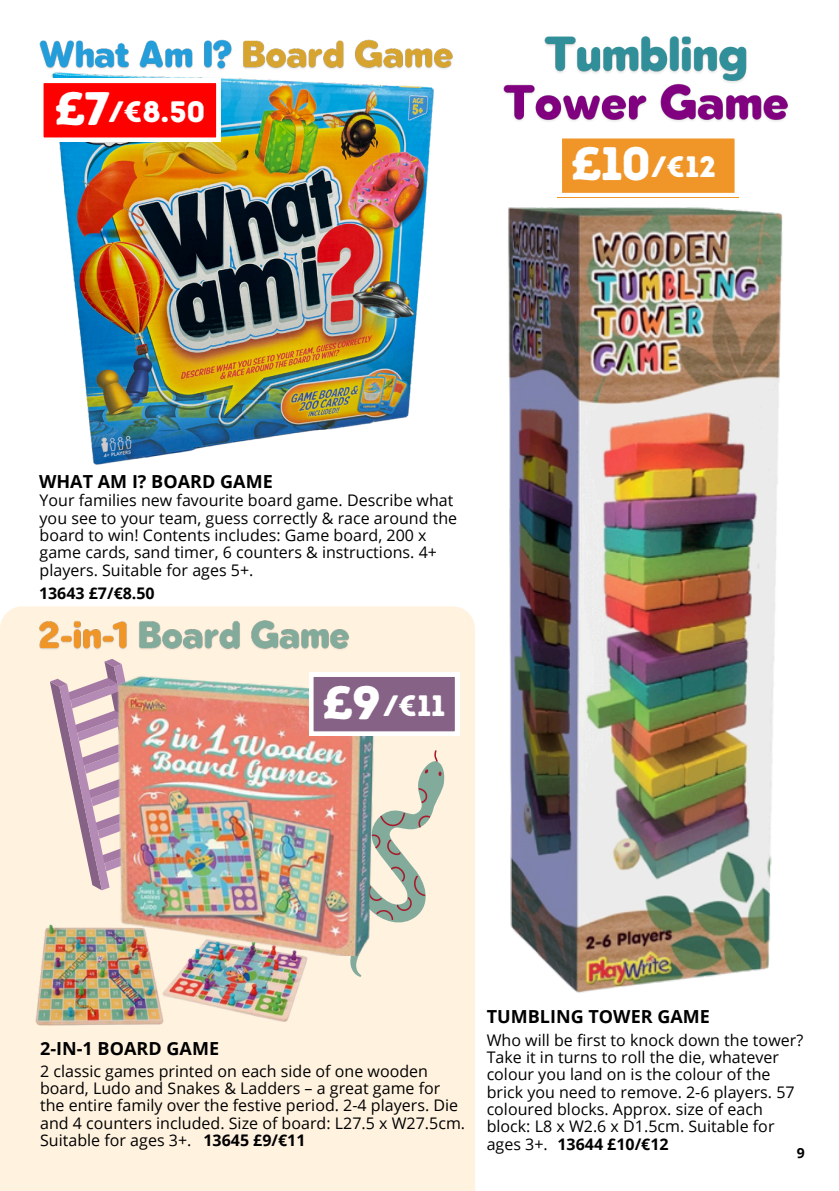
<style>
.page{position:relative;width:839px;height:1191px;background:#fff}
.page>*{position:absolute;margin:0;border:0;box-sizing:border-box;transform-origin:0 0}
.t1{font:47px "Intro Rust Base";color:#fff}
.t2{font:29.6px "Intro Rust Base";color:#fff}
.t3{font:700 18px "Open Sans";color:#000}
.t4{font:16px/17.4px "Open Sans";color:#000}
.t5{font:700 16px "Open Sans";color:#000}
.t6{font:700 14px "Open Sans";color:#000}
</style>
<div class="page">
<div style="left:0;top:606px;width:475px;height:585px;background:#fff2df"></div>
<div style="left:308px;top:756px;width:167px;height:227px;background:#fff2df"></div>
<div style="left:18px;top:658px;width:177px;height:234px;background:#fff2df"></div>
<img style="left:51px;top:75px;width:383px;height:390px">
<img style="left:508px;top:197px;width:275px;height:796px">
<div style="left:562px;top:138px;width:173px;height:55px;background:#f09528"></div>
<svg style="left:43px;top:79px;width:177px;height:63px;background:#ff2828"></svg>
<img style="left:45px;top:670px;width:411px;height:285px">
<img style="left:29px;top:924px;width:279px;height:102px">
<svg style="left:309px;top:672px;width:150px;height:63px"></svg>
<img style="left:39px;top:39px;width:414px;height:36px">
<img style="left:503px;top:36px;width:285px;height:86px">
<img style="left:34px;top:615px;width:320px;height:40px">
<p class="t1" style="left:54px;top:80px;width:57px">£7</p>
<h4 class="t2" style="left:109px;top:94px;width:98px">/€8.50</h4>
<h2 class="t1" style="left:570px;top:136px;width:82px">£10</h2>
<h4 class="t2" style="left:651px;top:149px;width:66px">/€12</h4>
<p class="t3" style="left:39px;top:468px;width:235px">WHAT AM I? BOARD GAME</p>
<p class="t4" style="left:40px;top:492px;width:419px">Your families new favourite board game. Describe what you see to your team, guess correctly &amp; race around the board to win! Contents includes: Game board, 200 x game cards, sand timer, 6 counters &amp; instructions. 4+ players. Suitable for ages 5+.</p>
<h5 class="t5" style="left:39px;top:582px;width:117px">13643 £7/€8.50</h5>
<p class="t1" style="left:322px;top:674px;width:60px">£9</p>
<h6 class="t2" style="left:383px;top:688px;width:63px">/€11</h6>
<p class="t3" style="left:40px;top:1035px;width:180px">2-IN-1 BOARD GAME</p>
<h2 class="t4" style="left:40px;top:1062px;width:426px">2 classic games printed on each side of one wooden board, Ludo and Snakes &amp; Ladders – a great game for the entire family over the festive period. 2-4 players. Die and 4 counters included. Size of board: L27.5 x W27.5cm.<br>Suitable for ages 3+.</h2>
<h4 class="t5" style="left:203px;top:1129px;width:103px">13645 £9/€11</h4>
<p class="t3" style="left:486px;top:1004px;width:225px">TUMBLING TOWER GAME</p>
<h6 class="t4" style="left:486px;top:1031px;width:318px">Who will be first to knock down the tower?<br>Take it in turns to roll the die, whatever colour you land on is the colour of the brick you need to remove. 2-6 players. 57 coloured blocks. Approx. size of each block: L8 x W2.6 x D1.5cm. Suitable for ages 3+.</h6>
<p class="t5" style="left:557px;top:1133px;width:113px">13644 £10/€12</p>
<h5 class="t6" style="left:796px;top:1143px;width:9px">9</h5>
</div>
